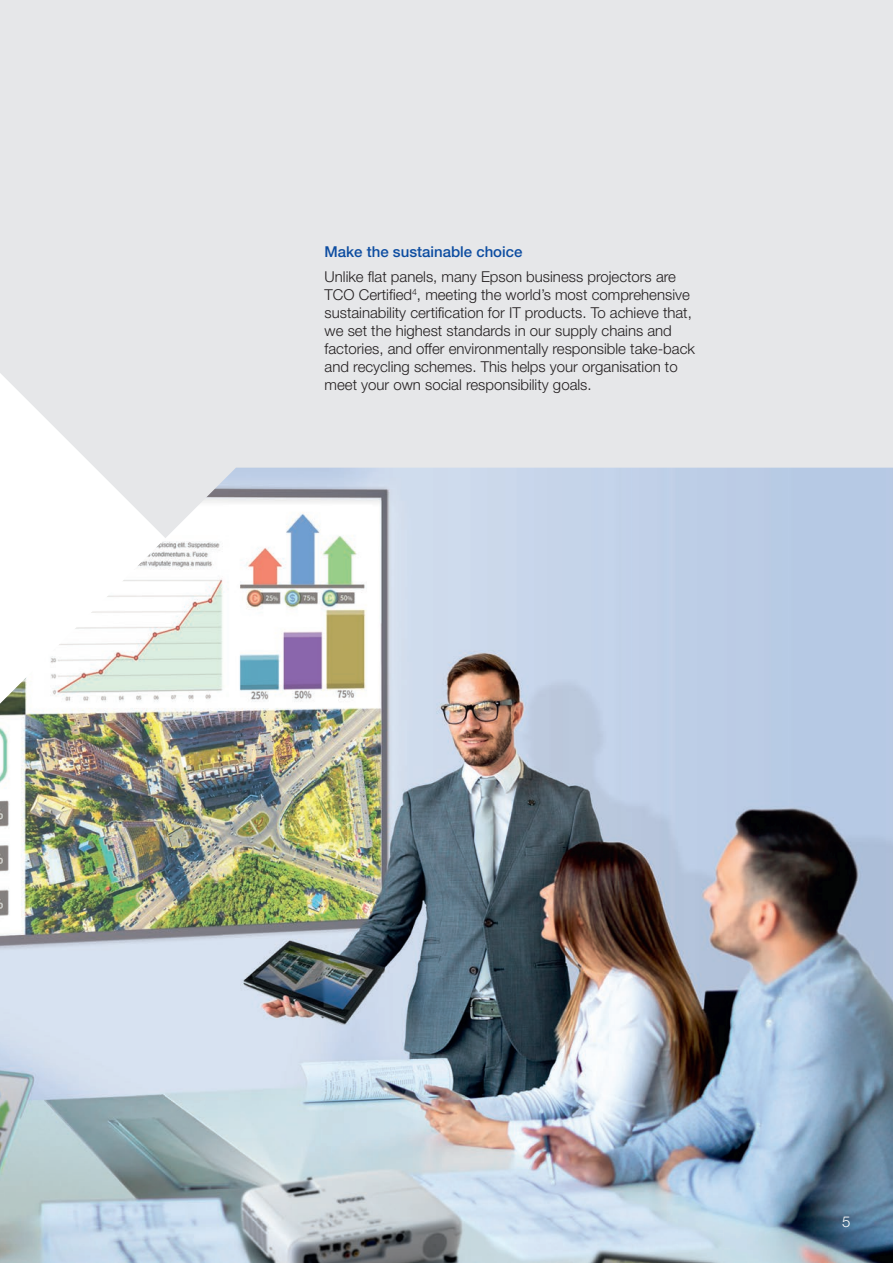
<style>
.page{position:relative;width:893px;height:1263px;background:#fff}
.page>*{position:absolute;margin:0;border:0;box-sizing:border-box;transform-origin:0 0}
.t1{font:300 15px/18px "Helvetica Neue LT Pro";color:#231f20}
.t2{font:500 15px "Helvetica Neue LT Pro";color:#0d4da1}
.t3{font:300 15px "Helvetica Neue LT Pro";color:#fff}
</style>
<div class="page">
<div style="left:0;top:0;width:893px;height:468px;background:#e6e7e9"></div>
<img style="left:0;top:468px;width:893px;height:795px">
<p class="t2" style="left:325px;top:243px;width:199px">Make the sustainable choice</p>
<p class="t1" style="left:325px;top:267px;width:372px">Unlike flat panels, many Epson business projectors are TCO Certified<sup>4</sup>, meeting the world’s most comprehensive sustainability certification for IT products. To achieve that, we set the highest standards in our supply chains and factories, and offer environmentally responsible take-back and recycling schemes. This helps your organisation to meet your own social responsibility goals.</p>
<p class="t3" style="left:842px;top:1212px;width:10px">5</p>
</div>
